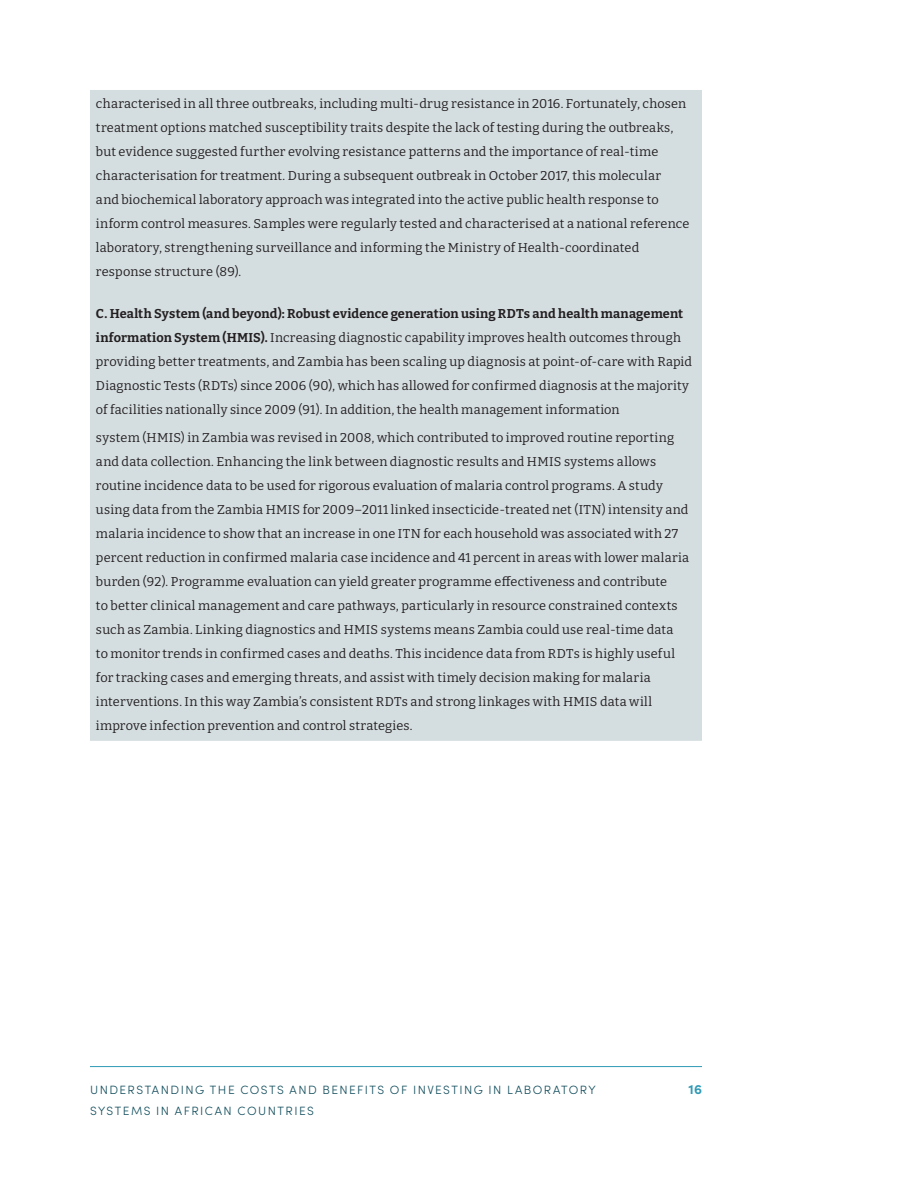
<style>
.page{position:relative;width:918px;height:1188px;background:#fff}
.page>*{position:absolute;margin:0;border:0;box-sizing:border-box;transform-origin:0 0}
.t1{font:700 13.5px "Sofia Pro";color:#2f9ab6}
._01_Body_text{font:12.75px/24px "Bitter";letter-spacing:.015em;color:#231f20}
.t2{font:300 12px/21px "Sofia Pro";letter-spacing:.12em;color:#114d5c}
.s1{font-weight:700}
</style>
<div class="page">
<hr style="left:90px;top:1066px;width:612px;height:1px;background:#2f9ab6">
<div style="left:90px;top:90px;width:612px;height:651px;background:#d4dde0"></div>
<p class="_01_Body_text" style="left:96px;top:91px;width:595px">characterised in all three outbreaks, including multi-drug resistance in 2016. Fortunately, chosen treatment options matched susceptibility traits despite the lack of testing during the outbreaks, but evidence suggested further evolving resistance patterns and the importance of real-time characterisation for treatment. During a subsequent outbreak in October 2017, this molecular<br>and biochemical laboratory approach was integrated into the active public health response to inform control measures. Samples were regularly tested and characterised at a national reference laboratory, strengthening surveillance and informing the Ministry of Health-coordinated response structure (89).</p>
<p class="_01_Body_text" style="left:96px;top:301px;width:598px"><span class="s1">C. Health System (and beyond): Robust evidence generation using RDTs and health management information System (HMIS).</span> Increasing diagnostic capability improves health outcomes through providing better treatments, and Zambia has been scaling up diagnosis at point-of-care with Rapid Diagnostic Tests (RDTs) since 2006 (90), which has allowed for confirmed diagnosis at the majority of facilities nationally since 2009 (91). In addition, the health management information</p>
<p class="_01_Body_text" style="left:96px;top:426px;width:595px">system (HMIS) in Zambia was revised in 2008, which contributed to improved routine reporting and data collection. Enhancing the link between diagnostic results and HMIS systems allows routine incidence data to be used for rigorous evaluation of malaria control programs. A study using data from the Zambia HMIS for 2009–2011 linked insecticide-treated net (ITN) intensity and malaria incidence to show that an increase in one ITN for each household was associated with 27 percent reduction in confirmed malaria case incidence and 41 percent in areas with lower malaria burden (92). Programme evaluation can yield greater programme effectiveness and contribute<br>to better clinical management and care pathways, particularly in resource constrained contexts such as Zambia. Linking diagnostics and HMIS systems means Zambia could use real-time data<br>to monitor trends in confirmed cases and deaths. This incidence data from RDTs is highly useful for tracking cases and emerging threats, and assist with timely decision making for malaria interventions. In this way Zambia’s consistent RDTs and strong linkages with HMIS data will improve infection prevention and control strategies.</p>
<p class="t2" style="left:90px;top:1079px;width:507px">UNDERSTANDING THE COSTS AND BENEFITS OF INVESTING IN LABORATORY<br>SYSTEMS IN AFRICAN COUNTRIES</p>
<p class="t1" style="left:689px;top:1079px;width:15px">16</p>
</div>
